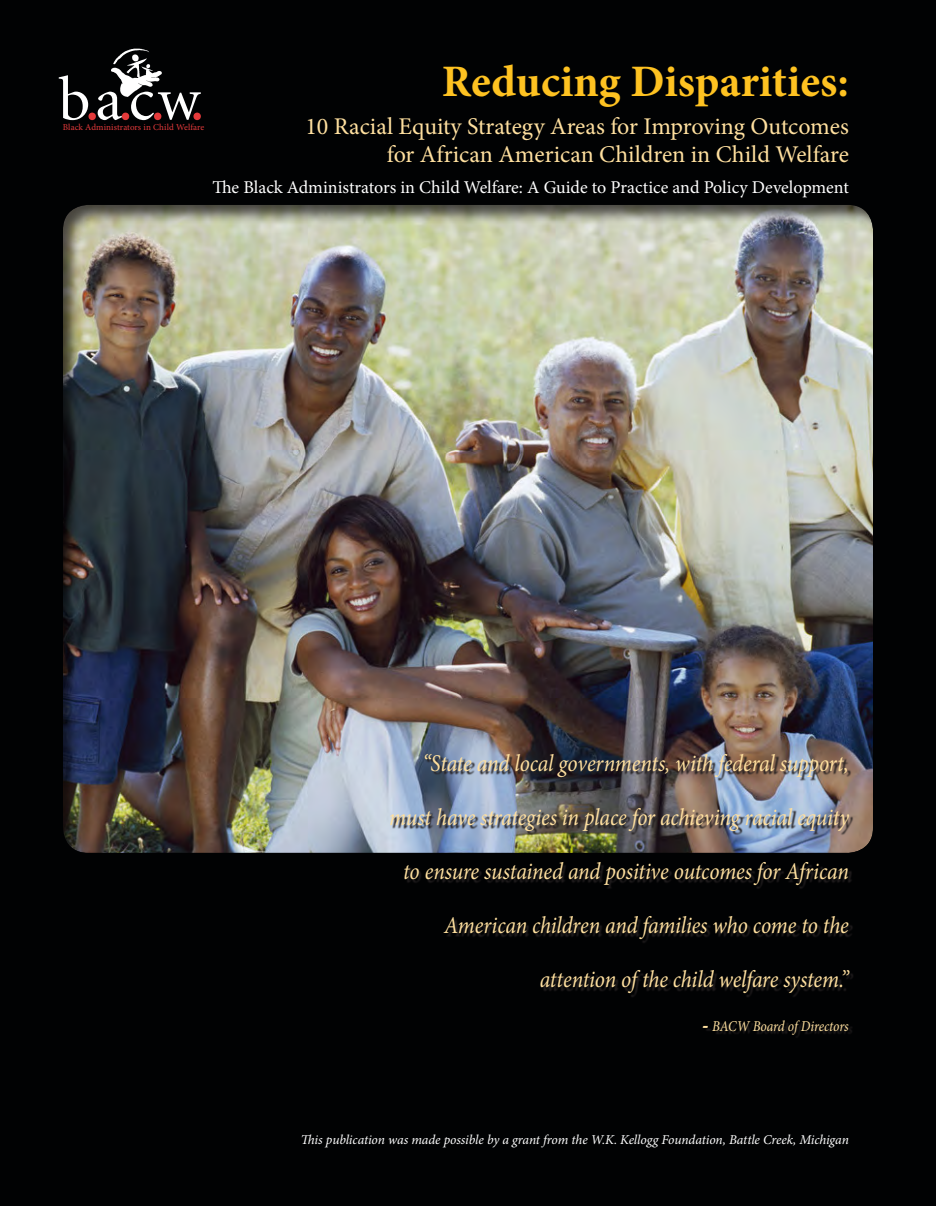
<style>
.page{position:relative;width:936px;height:1206px;background:#010203}
.page>*{position:absolute;margin:0;border:0;box-sizing:border-box;transform-origin:0 0}
.t1{font:62.25px "Minion";color:#fff}
.t2{font:700 45px "Minion Pro";color:#fec221}
.t3{font:italic 24px "Minion Pro";letter-spacing:-.01em;color:#ffe09f;scale:.9 1}
.t4{font:24px/28.8px "Minion Pro";color:#ffe09f;text-align:right}
.t5{font:18px "Minion Pro";color:#fff}
.t6{font:italic 15px "Minion Pro";letter-spacing:-.01em;color:#ffe09f;scale:.9 1}
.t7{font:italic 13.5px "Minion Pro";letter-spacing:-.01em;color:#fff}
.t8{font:9px "Minion Pro";letter-spacing:.01em;color:#e43a3b}
.s1{color:#e43a3b}
.s2{font-family:"Times New Roman";font-weight:700;font-size:18px}
</style>
<div class="page">
<div style="left:63px;top:204px;width:810px;height:649px;background:#231f20;opacity:.75"></div>
<img style="left:392px;top:756px;width:462px;height:281px">
<img style="left:113px;top:49px;width:36px;height:15px">
<h1 class="t1" style="left:58px;top:69px;width:148px">b<span class="s1">.</span>a<span class="s1">.</span>c<span class="s1">.</span>w<span class="s1">.</span></h1>
<p class="t8" style="left:63px;top:121px;width:143px">Black Administrators in Child Welfare</p>
<h2 class="t2" style="left:442px;top:50px;width:409px">Reducing Disparities:</h2>
<p class="t4" style="left:305px;top:112px;width:545px">10 Racial Equity Strategy Areas for Improving Outcomes for African American Children in Child Welfare</p>
<p class="t5" style="left:212px;top:175px;width:638px">The Black Administrators in Child Welfare: A Guide to Practice and Policy Development</p>
<p class="t3" style="left:422px;top:747px;width:475px">“State and local governments, with federal support,</p>
<p class="t3" style="left:389px;top:801px;width:512px">must have strategies in place for achieving racial equity</p>
<p class="t3" style="left:403px;top:855px;width:497px">to ensure sustained and positive outcomes for African</p>
<p class="t3" style="left:444px;top:909px;width:451px">American children and families who come to the</p>
<p class="t3" style="left:540px;top:963px;width:345px">attention of the child welfare system.”</p>
<p class="t6" style="left:703px;top:1016px;width:164px"><span class="s2">-</span> BACW Board of Directors</p>
<p class="t7" style="left:301px;top:1130px;width:550px">This publication was made possible by a grant from the W.K. Kellogg Foundation, Battle Creek, Michigan</p>
</div>
